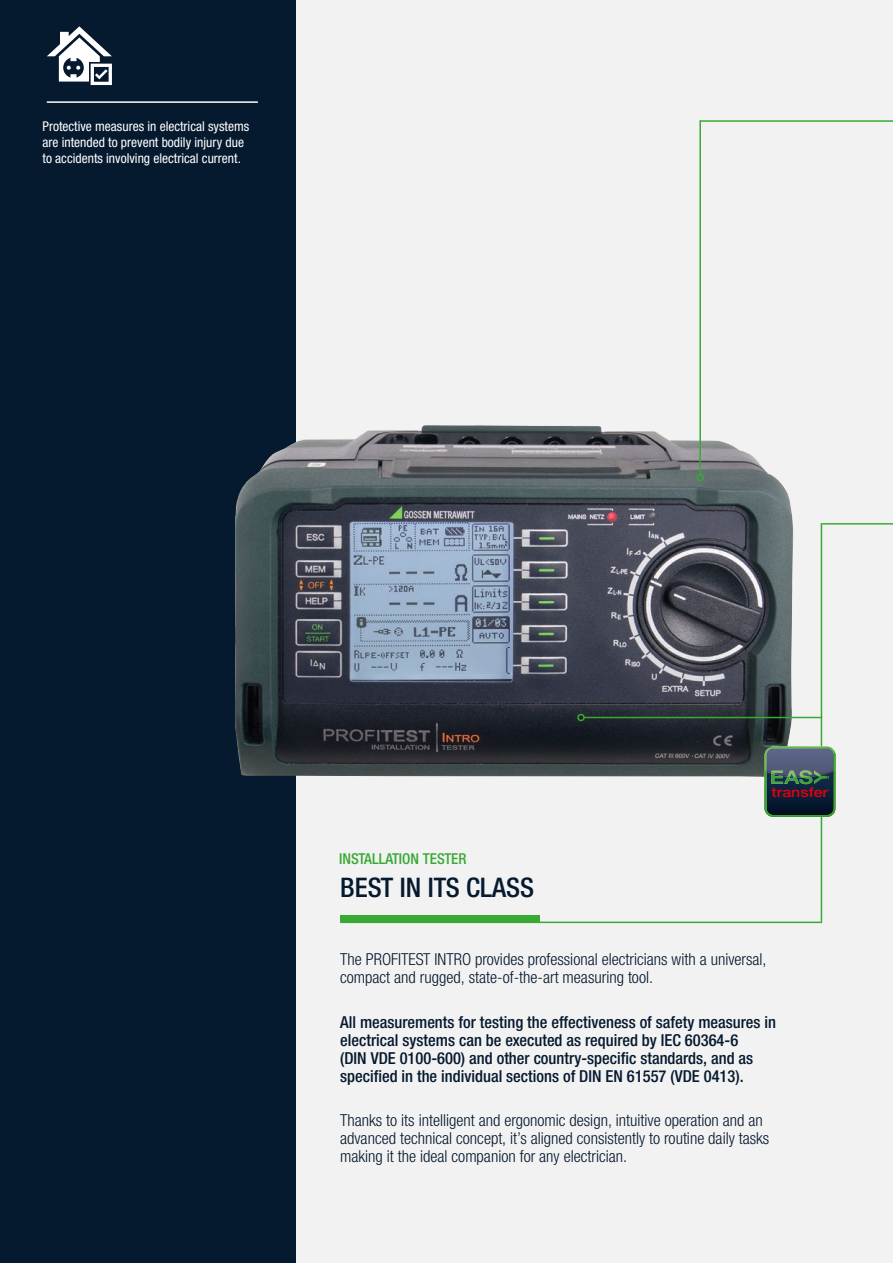
<style>
.page{position:relative;width:893px;height:1263px;background:#fff}
.page>*{position:absolute;margin:0;border:0;box-sizing:border-box;transform-origin:0 0}
.Einleitung_Headline{font:500 condensed 27px "Helvetica Neue LTW1 G";color:#05192f}
.Fließtext_Light_11_p{font:300 condensed 16.5px/18px "Helvetica Neue LTW1 G";color:#05192f}
.Fließtext_Light_11_p-2{font:500 condensed 16.5px/18px "Helvetica Neue LTW1 G";color:#05192f}
.Einleitung_Subhead{font:500 condensed 15px "Helvetica Neue LTW1 G";color:#38aa34}
.t1{font:13.95px "Helvetica Neue CZ Medium";color:#e3000f;scale:1.15 1}
.Balkentext__negativ{font:condensed 13.5px/16.2px "Helvetica Neue LTW1 G";color:#fff}
</style>
<div class="page">
<div style="left:296px;top:0;width:597px;height:1263px;background:#f2f2f2"></div>
<div style="left:0;top:0;width:296px;height:1263px;background:#05192f"></div>
<hr style="left:47px;top:101px;width:211px;height:2px;background:#fff">
<div style="left:340px;top:915px;width:200px;height:6px;background:#38aa34"></div>
<hr style="left:340px;top:921px;width:482px;height:2px;background:#38aa34">
<hr style="left:700px;top:120px;width:193px;height:2px;background:#38aa34">
<hr style="left:822px;top:523px;width:71px;height:2px;background:#38aa34">
<hr style="left:821px;top:523px;width:1px;height:398px;background:#38aa34">
<img style="left:235px;top:425px;width:558px;height:352px">
<hr style="left:699px;top:120px;width:2px;height:355px;background:#38aa34">
<div style="left:696px;top:474px;width:8px;height:7px;border:2px solid #38aa34;border-radius:50%"></div>
<hr style="left:584px;top:717px;width:238px;height:1px;background:#38aa34">
<div style="left:577px;top:714px;width:8px;height:7px;border:2px solid #38aa34;border-radius:50%"></div>
<svg style="left:47px;top:26px;width:65px;height:59px"></svg>
<svg style="left:764px;top:746px;width:72px;height:71px;background:#355153"></svg>
<p class="Balkentext__negativ" style="left:43px;top:118px;width:208px">Protective measures in electrical systems are intended to prevent bodily injury due to accidents involving electrical current.</p>
<p class="Einleitung_Subhead" style="left:339px;top:849px;width:129px">INSTALLATION TESTER</p>
<p class="Einleitung_Headline" style="left:340px;top:871px;width:196px">BEST IN ITS CLASS</p>
<p class="t1" style="left:771px;top:784px;width:51px">transfer</p>
<p class="Fließtext_Light_11_p" style="left:340px;top:951px;width:428px">The PROFITEST INTRO provides professional electricians with a universal, compact and rugged, state-of-the-art measuring tool.</p>
<p class="Fließtext_Light_11_p-2" style="left:340px;top:1013px;width:437px">All measurements for testing the effectiveness of safety measures in electrical systems can be executed as required by IEC 60364-6<br>(DIN VDE 0100-600) and other country-specific standards, and as specified in the individual sections of DIN EN 61557 (VDE 0413).</p>
<p class="Fließtext_Light_11_p" style="left:340px;top:1112px;width:431px">Thanks to its intelligent and ergonomic design, intuitive operation and an advanced technical concept, it’s aligned consistently to routine daily tasks making it the ideal companion for any electrician.</p>
</div>
